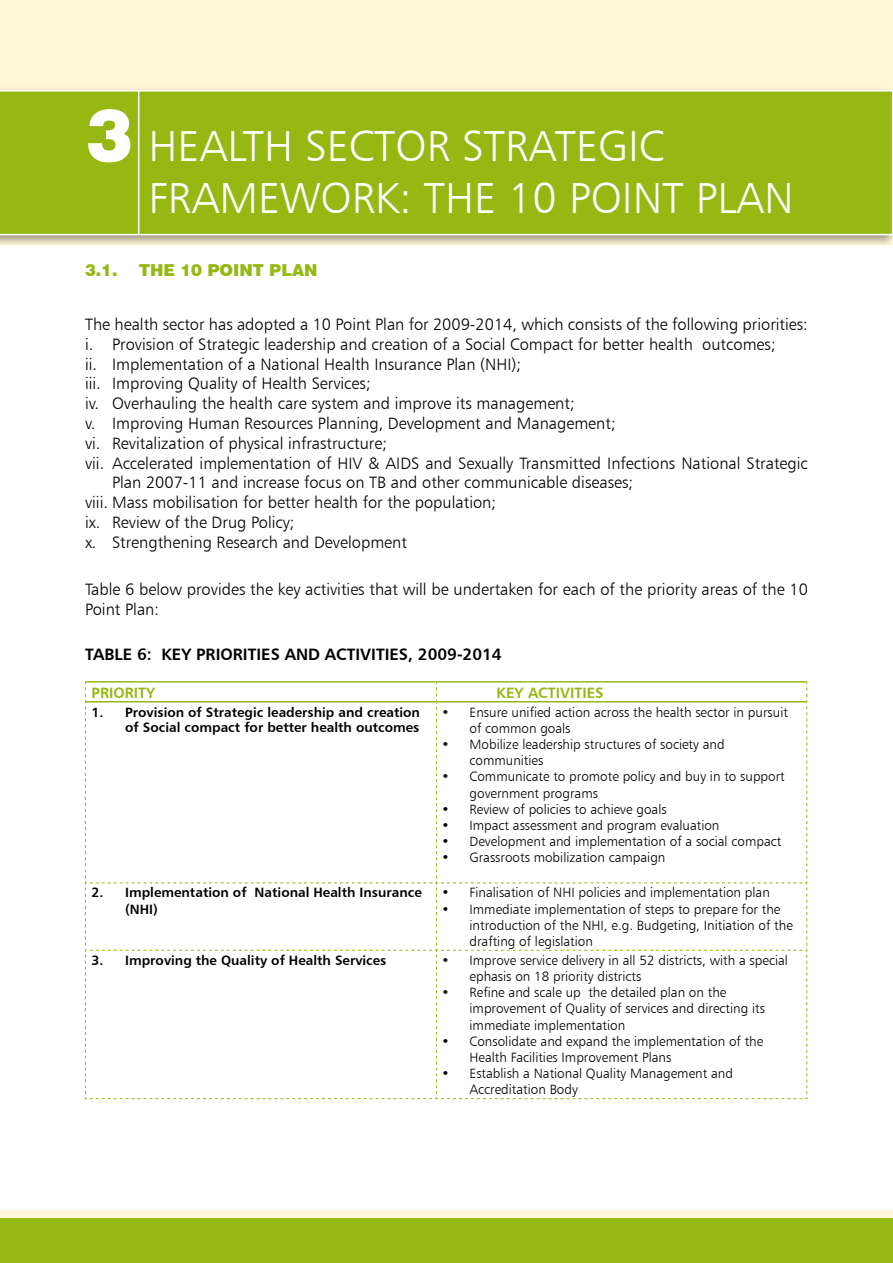
<style>
.page{position:relative;width:893px;height:1263px;background:#fff}
.page>*{position:absolute;margin:0;border:0;box-sizing:border-box;transform-origin:0 0}
.t1{font:43.5px "Humanist 777 BT Light B";color:#fff}
.t2{font:16.5px/19.8px "Humanist 777 BT Light B";color:#000}
.t3{font:16.5px "Humanist 777 BT Bold B";color:#000}
.t4{font:900 16.5px "Swiss 721 BT";color:#95b813}
.t5{font:15px "Humanist 777 BT Bold B";color:#95b813}
.t6{font:13.5px/16.2px "Humanist 777 BT Light B";color:#000}
.t7{font:13.5px/14.9px "Humanist 777 BT Bold B";color:#000;text-align:right}
.s1{font-family:"Swiss 721 BT";font-weight:900;font-size:72px}
</style>
<div class="page">
<div style="left:0;top:1210px;width:893px;height:53px;background:#fff7d8"></div>
<div style="left:0;top:1218px;width:893px;height:45px;background:#95b813"></div>
<hr style="left:85px;top:681px;width:352px;height:2px;background:#95b813">
<hr style="left:437px;top:681px;width:370px;height:2px;background:#95b813">
<div style="left:0;top:0;width:893px;height:244px;background:#fff7d8"></div>
<div style="left:0;top:86px;width:893px;height:161px;background:#000;opacity:.4"></div>
<div style="left:0;top:90px;width:893px;height:145px;background:#95b813"></div>
<hr style="left:138px;top:90px;width:1px;height:145px;background:#fff">
<svg style="left:85px;top:683px;width:722px;height:416px"></svg>
<h1 class="t1" style="left:86px;top:119px;width:115px"><span class="s1">3</span> Health</h1>
<h1 class="t1" style="left:305px;top:119px;width:47px">Sector</h1>
<h1 class="t1" style="left:462px;top:119px;width:46px">Strategic</h1>
<h1 class="t1" style="left:149px;top:171px;width:50px">Framework</h1>
<h1 class="t1" style="left:399px;top:171px;width:215px">: The 10 Point</h1>
<h1 class="t1" style="left:696px;top:171px;width:46px">Plan</h1>
<p class="t4" style="left:85px;top:260px;width:34px">3.1.</p>
<p class="t4" style="left:139px;top:260px;width:180px">THE 10 POINT PLAN</p>
<p class="t2" style="left:85px;top:314px;width:724px">The health sector has adopted a 10 Point Plan for 2009-2014, which consists of the following priorities:</p>
<p class="t2" style="left:85px;top:334px;width:692px">i. Provision of Strategic leadership and creation of a Social Compact for better health outcomes;</p>
<p class="t2" style="left:85px;top:354px;width:438px">ii. Implementation of a National Health Insurance Plan (NHI);</p>
<p class="t2" style="left:85px;top:373px;width:287px">iii. Improving Quality of Health Services;</p>
<p class="t2" style="left:85px;top:393px;width:491px">iv. Overhauling the health care system and improve its management;</p>
<p class="t2" style="left:85px;top:413px;width:532px">v. Improving Human Resources Planning, Development and Management;</p>
<p class="t2" style="left:85px;top:433px;width:303px">vi. Revitalization of physical infrastructure;</p>
<p class="t2" style="left:85px;top:453px;width:724px">vii. Accelerated implementation of HIV &amp; AIDS and Sexually Transmitted Infections National Strategic</p>
<p class="t2" style="left:112px;top:472px;width:523px">Plan 2007-11 and increase focus on TB and other communicable diseases;</p>
<p class="t2" style="left:85px;top:492px;width:413px">viii. Mass mobilisation for better health for the population;</p>
<p class="t2" style="left:85px;top:512px;width:211px">ix. Review of the Drug Policy;</p>
<p class="t2" style="left:85px;top:532px;width:323px">x. Strengthening Research and Development</p>
<p class="t2" style="left:85px;top:579px;width:724px">Table 6 below provides the key activities that will be undertaken for each of the priority areas of the 10<br>Point Plan:</p>
<p class="t3" style="left:85px;top:644px;width:418px">TABLE 6: KEY PRIORITIES AND ACTIVITIES, 2009-2014</p>
<p class="t5" style="left:91px;top:683px;width:65px">PRIORITY</p>
<p class="t5" style="left:497px;top:683px;width:109px">KEY ACTIVITIES</p>
<p class="t7" style="left:91px;top:704px;width:330px">1. Provision of Strategic leadership and creation of Social compact for better health outcomes</p>
<p class="t6" style="left:470px;top:704px;width:320px;text-indent:-27px">• Ensure unified action across the health sector in pursuit of common goals</p>
<p class="t6" style="left:470px;top:736px;width:257px;text-indent:-27px">• Mobilize leadership structures of society and communities</p>
<p class="t6" style="left:470px;top:768px;width:317px;text-indent:-27px">• Communicate to promote policy and buy in to support government programs</p>
<p class="t6" style="left:443px;top:801px;width:226px">• Review of policies to achieve goals</p>
<p class="t6" style="left:443px;top:817px;width:278px">• Impact assessment and program evaluation</p>
<p class="t6" style="left:443px;top:833px;width:340px">• Development and implementation of a social compact</p>
<p class="t6" style="left:443px;top:849px;width:224px">• Grassroots mobilization campaign</p>
<p class="t7" style="left:125px;top:884px;width:298px;line-height:16.2px;text-align:left;text-indent:-34px">2. Implementation of National Health Insurance (NHI)</p>
<p class="t6" style="left:443px;top:884px;width:329px">• Finalisation of NHI policies and implementation plan</p>
<p class="t6" style="left:470px;top:901px;width:325px;text-indent:-27px">• Immediate implementation of steps to prepare for the introduction of the NHI, e.g. Budgeting, Initiation of the drafting of legislation</p>
<p class="t7" style="left:91px;top:952px;width:296px">3. Improving the Quality of Health Services</p>
<p class="t6" style="left:470px;top:952px;width:320px;text-indent:-27px">• Improve service delivery in all 52 districts, with a special ephasis on 18 priority districts</p>
<p class="t6" style="left:470px;top:984px;width:297px;text-indent:-27px">• Refine and scale up the detailed plan on the improvement of Quality of services and directing its immediate implementation</p>
<p class="t6" style="left:470px;top:1033px;width:295px;text-indent:-27px">• Consolidate and expand the implementation of the<br>Health Facilities Improvement Plans</p>
<p class="t6" style="left:470px;top:1065px;width:265px;text-indent:-27px">• Establish a National Quality Management and<br>Accreditation Body</p>
</div>
